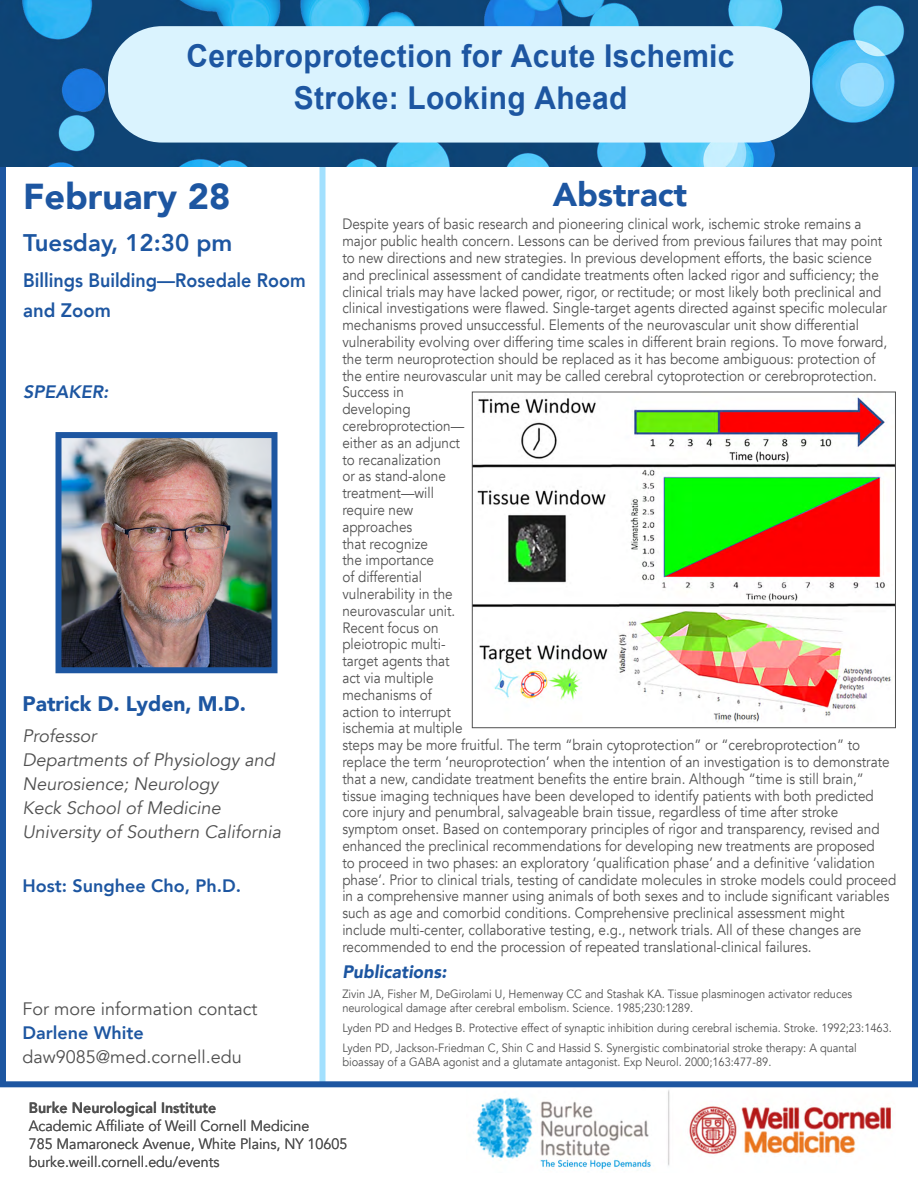
<style>
.page{position:relative;width:918px;height:1188px;background:#fff}
.page>*{position:absolute;margin:0;border:0;box-sizing:border-box;transform-origin:0 0}
.t1{font:900 36px "Avenir";color:#1d56a1}
.t2{font:900 33px "Avenir";color:#1d56a1}
.t3{font:700 31.5px/42px "Arial";letter-spacing:.01em;color:#1d56a1;text-align:center;scale:.95 1}
.t4{font:800 24px "Avenir";color:#1d56a1}
.t5{font:900 21px "Avenir";color:#1d56a1}
.t6{font:800 19.5px/30px "Avenir";color:#1d56a1;scale:.92 1}
.t7{font:italic 18px/24px "Avenir";color:#505050}
.t8{font:18px "Avenir";color:#505050}
.t9{font:800 18px "Avenir";color:#1d56a1}
.t10{font:italic 900 18px "Avenir";letter-spacing:.01em;color:#1d56a1;scale:.95 1}
.t11{font:italic 800 18px "Avenir";color:#1d56a1}
.t12{font:15px/16.8px "Avenir";color:#505050;scale:.9 1}
.t13{font:15px/18px "Avenir";color:#505050;scale:.95 1}
.t14{font:800 15px "Avenir";color:#505050;scale:.95 1}
.t15{font:12px/13.5px "Avenir";color:#505050;scale:.92 1}
</style>
<div class="page">
<img style="left:473px;top:1090px;width:419px;height:80px">
<div style="left:320px;top:162px;width:6px;height:920px;background:#a2e0fe"></div>
<div style="left:0;top:156px;width:918px;height:931px;border:6px solid #1d56a1"></div>
<img style="left:0;top:0;width:918px;height:166px">
<div style="left:108px;top:26px;width:702px;height:117px;background:#daf3fe;border-radius:54px"></div>
<img style="left:63px;top:439px;width:208px;height:227px">
<div style="left:56px;top:432px;width:222px;height:241px;border:6px solid #1d56a1"></div>
<img style="left:474px;top:395px;width:420px;height:327px">
<div style="left:472px;top:392px;width:424px;height:336px;border:1px solid #505050"></div>
<h3 class="t3" style="left:187px;top:35px;width:578px">Cerebroprotection for Acute Ischemic<br>Stroke: Looking Ahead</h3>
<h1 class="t1" style="left:23px;top:165px;width:209px">February 28</h1>
<h3 class="t4" style="left:23px;top:224px;width:211px">Tuesday, 12:30 pm</h3>
<h3 class="t6" style="left:23px;top:265px;width:309px">Billings Building—Rosedale Room and Zoom</h3>
<p class="t11" style="left:23px;top:381px;width:87px">SPEAKER:</p>
<h3 class="t5" style="left:22px;top:686px;width:225px">Patrick D. Lyden, M.D.</h3>
<p class="t7" style="left:22px;top:724px;width:260px">Professor<br>Departments of Physiology and<br>Neurosience; Neurology<br>Keck School of Medicine<br>University of Southern California</p>
<p class="t9" style="left:22px;top:871px;width:220px">Host: Sunghee Cho, Ph.D.</p>
<p class="t8" style="left:22px;top:998px;width:236px">For more information contact</p>
<p class="t9" style="left:22px;top:1018px;width:123px">Darlene White</p>
<p class="t8" style="left:22px;top:1046px;width:221px">daw9085@med.cornell.edu</p>
<h2 class="t2" style="left:553px;top:166px;width:136px">Abstract</h2>
<p class="t12" style="left:342px;top:216px;width:617px">Despite years of basic research and pioneering clinical work, ischemic stroke remains a major public health concern. Lessons can be derived from previous failures that may point to new directions and new strategies. In previous development efforts, the basic science and preclinical assessment of candidate treatments often lacked rigor and sufficiency; the clinical trials may have lacked power, rigor, or rectitude; or most likely both preclinical and clinical investigations were flawed. Single-target agents directed against specific molecular mechanisms proved unsuccessful. Elements of the neurovascular unit show differential vulnerability evolving over differing time scales in different brain regions. To move forward, the term neuroprotection should be replaced as it has become ambiguous: protection of the entire neurovascular unit may be called cerebral cytoprotection or cerebroprotection.<br>Success in<br>developing<br>cerebroprotection—<br>either as an adjunct<br>to recanalization<br>or as stand-alone<br>treatment—will<br>require new<br>approaches<br>that recognize<br>the importance<br>of differential<br>vulnerability in the<br>neurovascular unit.<br>Recent focus on<br>pleiotropic multi-<br>target agents that<br>act via multiple<br>mechanisms of<br>action to interrupt<br>ischemia at multiple<br>steps may be more fruitful. The term “brain cytoprotection” or “cerebroprotection” to replace the term ‘neuroprotection’ when the intention of an investigation is to demonstrate that a new, candidate treatment benefits the entire brain. Although “time is still brain,” tissue imaging techniques have been developed to identify patients with both predicted core injury and penumbral, salvageable brain tissue, regardless of time after stroke symptom onset. Based on contemporary principles of rigor and transparency, revised and enhanced the preclinical recommendations for developing new treatments are proposed<br>to proceed in two phases: an exploratory ‘qualification phase’ and a definitive ‘validation phase’. Prior to clinical trials, testing of candidate molecules in stroke models could proceed in a comprehensive manner using animals of both sexes and to include significant variables such as age and comorbid conditions. Comprehensive preclinical assessment might<br>include multi-center, collaborative testing, e.g., network trials. All of these changes are recommended to end the procession of repeated translational-clinical failures.</p>
<p class="t10" style="left:342px;top:957px;width:111px">Publications:</p>
<p class="t15" style="left:342px;top:988px;width:556px">Zivin JA, Fisher M, DeGirolami U, Hemenway CC and Stashak KA. Tissue plasminogen activator reduces neurological damage after cerebral embolism. Science. 1985;230:1289.</p>
<p class="t15" style="left:342px;top:1018px;width:599px;line-height:20.2px">Lyden PD and Hedges B. Protective effect of synaptic inhibition during cerebral ischemia. Stroke. 1992;23:1463.<br>Lyden PD, Jackson-Friedman C, Shin C and Hassid S. Synergistic combinatorial stroke therapy: A quantal</p>
<p class="t15" style="left:342px;top:1055px;width:468px">bioassay of a GABA agonist and a glutamate antagonist. Exp Neurol. 2000;163:477-89.</p>
<p class="t14" style="left:29px;top:1096px;width:199px">Burke Neurological Institute</p>
<p class="t13" style="left:29px;top:1117px;width:337px">Academic Affiliate of Weill Cornell Medicine<br>785 Mamaroneck Avenue, White Plains, NY 10605 burke.weill.cornell.edu/events</p>
</div>
